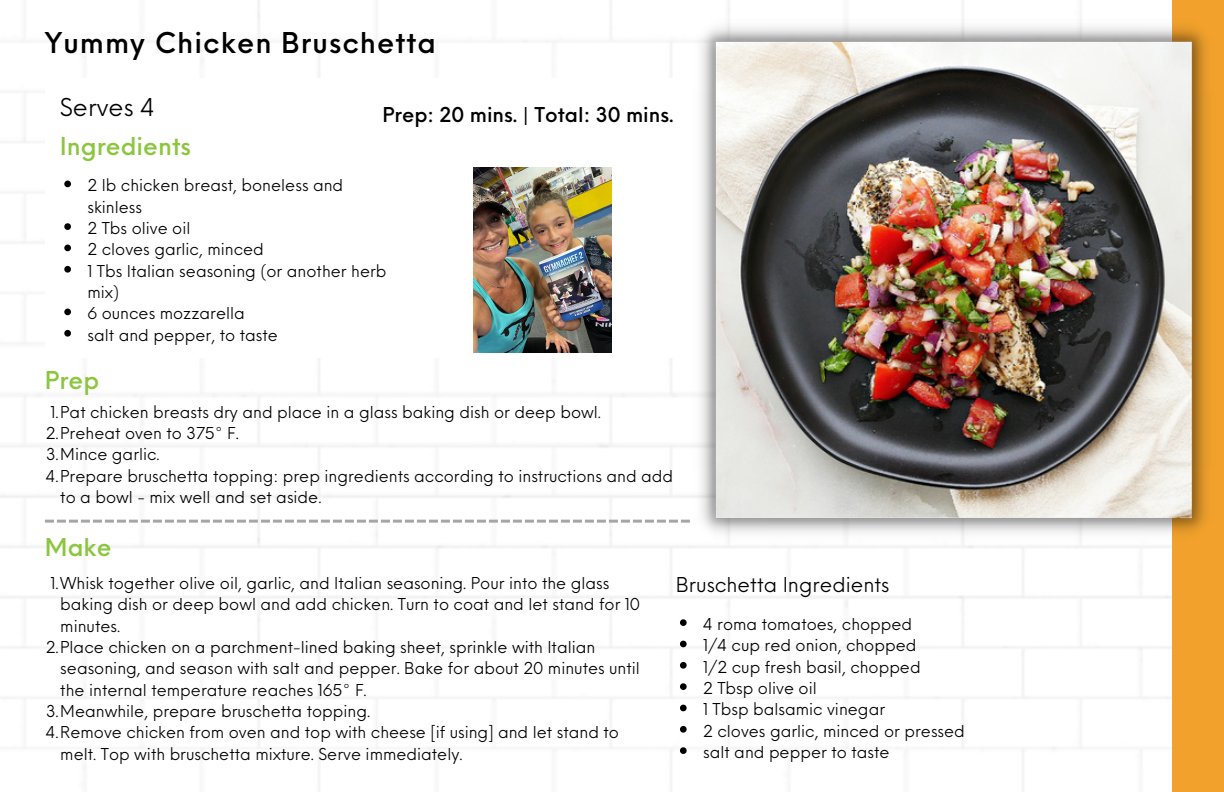
<style>
.page{position:relative;width:1224px;height:792px;background:#fff}
.page>*{position:absolute;margin:0;border:0;box-sizing:border-box;transform-origin:0 0}
.t1{font:500 28px "Neue Einstellung";letter-spacing:.035em;color:#000}
.t2{font:500 24px "Neue Einstellung";color:#8cc63f}
.t3{font:24px "Neue Einstellung";color:#000}
.t4{font:500 20px "Neue Einstellung";color:#000}
.t5{font:20px "Neue Einstellung";color:#000}
.t6{font:16px/21.4px "Neue Einstellung";color:#000}
</style>
<div class="page">
<svg style="left:45px;top:520px;width:576px;height:3px"></svg>
<div style="left:1172px;top:0;width:52px;height:792px;background:#f2a22c"></div>
<img style="left:621px;top:0;width:586px;height:612px">
<img style="left:474px;top:168px;width:138px;height:184px">
<svg style="left:64px;top:181px;width:7px;height:6px"></svg>
<svg style="left:64px;top:223px;width:7px;height:7px"></svg>
<svg style="left:64px;top:245px;width:7px;height:6px"></svg>
<svg style="left:64px;top:266px;width:7px;height:7px"></svg>
<svg style="left:64px;top:309px;width:7px;height:6px"></svg>
<svg style="left:64px;top:330px;width:7px;height:7px"></svg>
<svg style="left:680px;top:619px;width:7px;height:7px"></svg>
<svg style="left:680px;top:641px;width:7px;height:6px"></svg>
<svg style="left:680px;top:662px;width:7px;height:7px"></svg>
<svg style="left:680px;top:683px;width:7px;height:7px"></svg>
<svg style="left:680px;top:705px;width:7px;height:6px"></svg>
<svg style="left:680px;top:726px;width:7px;height:7px"></svg>
<svg style="left:680px;top:747px;width:7px;height:7px"></svg>
<p class="t1" style="left:45px;top:18px;width:393px">Yummy Chicken Bruschetta</p>
<p class="t3" style="left:60px;top:86px;width:96px">Serves 4</p>
<p class="t2" style="left:60px;top:125px;width:133px">Ingredients</p>
<p class="t4" style="left:382px;top:96px;width:293px">Prep: 20 mins. | Total: 30 mins.</p>
<p class="t6" style="left:87px;top:173px;width:257px">2 lb chicken breast, boneless and skinless</p>
<p class="t6" style="left:87px;top:216px;width:105px">2 Tbs olive oil</p>
<p class="t6" style="left:87px;top:237px;width:178px">2 cloves garlic, minced</p>
<p class="t6" style="left:87px;top:258px;width:301px">1 Tbs Italian seasoning (or another herb mix)</p>
<p class="t6" style="left:87px;top:301px;width:159px">6 ounces mozzarella</p>
<p class="t6" style="left:87px;top:322px;width:192px">salt and pepper, to taste</p>
<p class="t2" style="left:45px;top:359px;width:56px">Prep</p>
<p class="t6" style="left:51px;top:400px;width:552px">1.Pat chicken breasts dry and place in a glass baking dish or deep bowl.</p>
<p class="t6" style="left:46px;top:421px;width:195px">2.Preheat oven to 375° F.</p>
<p class="t6" style="left:46px;top:442px;width:115px">3.Mince garlic.</p>
<p class="t6" style="left:60px;top:464px;width:614px;text-indent:-14px">4.Prepare bruschetta topping: prep ingredients according to instructions and add to a bowl - mix well and set aside.</p>
<p class="t2" style="left:45px;top:526px;width:68px">Make</p>
<p class="t6" style="left:60px;top:571px;width:581px;text-indent:-10px">1.Whisk together olive oil, garlic, and Italian seasoning. Pour into the glass baking dish or deep bowl and add chicken. Turn to coat and let stand for 10 minutes.</p>
<p class="t6" style="left:60px;top:635px;width:581px;text-indent:-15px">2.Place chicken on a parchment-lined baking sheet, sprinkle with Italian seasoning, and season with salt and pepper. Bake for about 20 minutes until the internal temperature reaches 165° F.</p>
<p class="t6" style="left:46px;top:699px;width:326px">3.Meanwhile, prepare bruschetta topping.</p>
<p class="t6" style="left:60px;top:720px;width:560px;text-indent:-14px">4.Remove chicken from oven and top with cheese [if using] and let stand to melt. Top with bruschetta mixture. Serve immediately.</p>
<p class="t5" style="left:676px;top:567px;width:215px">Bruschetta Ingredients</p>
<p class="t6" style="left:703px;top:612px;width:211px">4 roma tomatoes, chopped</p>
<p class="t6" style="left:703px;top:633px;width:215px">1/4 cup red onion, chopped</p>
<p class="t6" style="left:703px;top:654px;width:219px">1/2 cup fresh basil, chopped</p>
<p class="t6" style="left:703px;top:676px;width:115px">2 Tbsp olive oil</p>
<p class="t6" style="left:703px;top:697px;width:184px">1 Tbsp balsamic vinegar</p>
<p class="t6" style="left:703px;top:718px;width:263px">2 cloves garlic, minced or pressed</p>
<p class="t6" style="left:703px;top:740px;width:188px">salt and pepper to taste</p>
</div>
